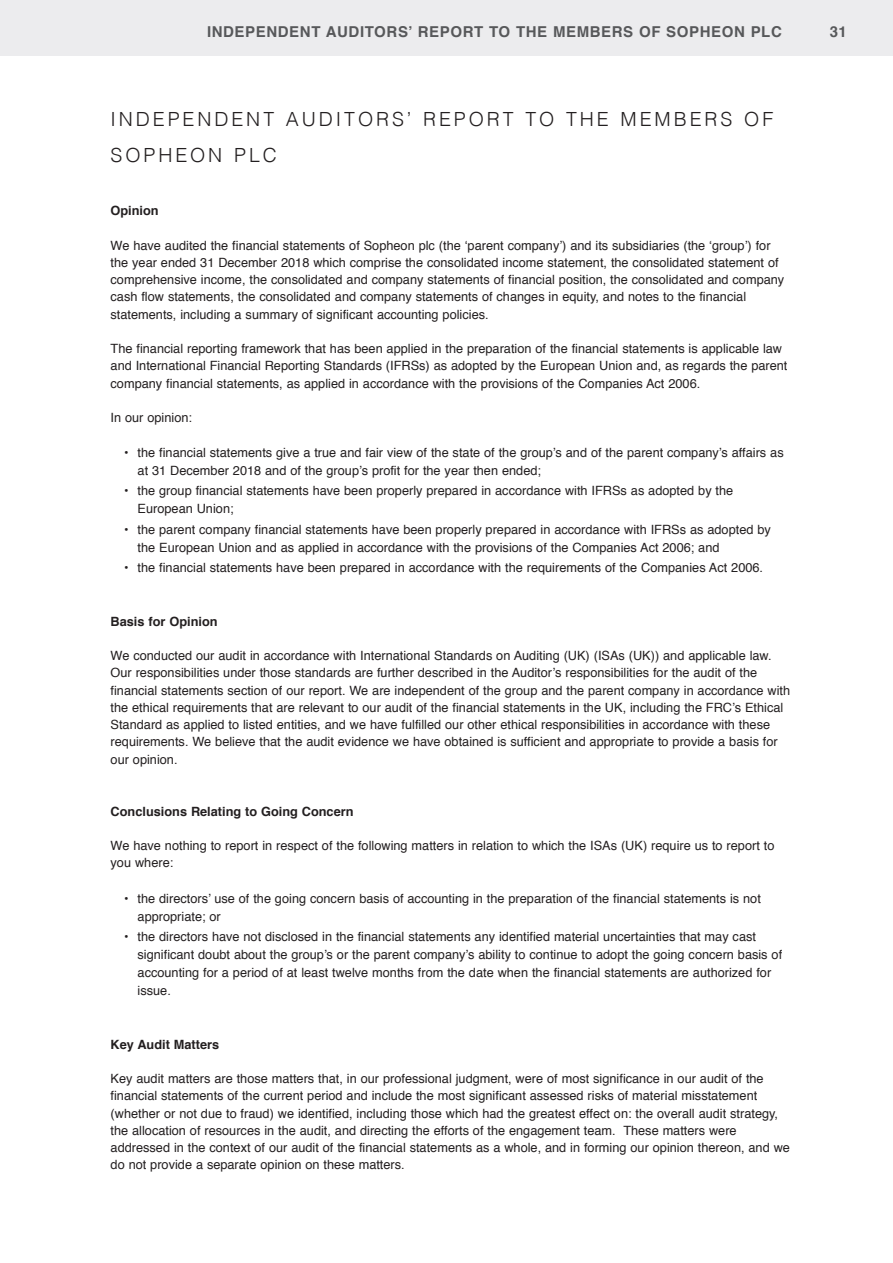
<style>
.page{position:relative;width:893px;height:1263px;background:#fff}
.page>*{position:absolute;margin:0;border:0;box-sizing:border-box;transform-origin:0 0}
.t1{font:300 19.5px/36px "Helvetica";letter-spacing:.15em;color:#231f20}
.t2{font:700 15px "Helvetica";letter-spacing:.04em;color:#57585a}
.indented_bulleted_te{font:12.75px/17.2px "Helvetica";color:#231f20}
.t3{font:700 12.75px "Helvetica";color:#231f20}
</style>
<div class="page">
<div style="left:0;top:0;width:893px;height:56px;background:#ececee"></div>
<p class="t2" style="left:207px;top:19px;width:576px">INDEPENDENT AUDITORS’ REPORT TO THE MEMBERS OF SOPHEON PLC</p>
<p class="t2" style="left:830px;top:19px;width:19px">31</p>
<p class="t1" style="left:111px;top:99px;width:664px">INDEPENDENT AUDITORS’ REPORT TO THE MEMBERS OF<br>SOPHEON PLC</p>
<p class="t3" style="left:111px;top:200px;width:50px">Opinion</p>
<p class="indented_bulleted_te" style="left:111px;top:237px;width:675px">We have audited the financial statements of Sopheon plc (the ‘parent company’) and its subsidiaries (the ‘group’) for the year ended 31 December 2018 which comprise the consolidated income statement, the consolidated statement of comprehensive income, the consolidated and company statements of financial position, the consolidated and company cash flow statements, the consolidated and company statements of changes in equity, and notes to the financial statements, including a summary of significant accounting policies.</p>
<p class="indented_bulleted_te" style="left:111px;top:340px;width:678px">The financial reporting framework that has been applied in the preparation of the financial statements is applicable law and International Financial Reporting Standards (IFRSs) as adopted by the European Union and, as regards the parent company financial statements, as applied in accordance with the provisions of the Companies Act 2006.</p>
<p class="indented_bulleted_te" style="left:111px;top:409px;width:83px">In our opinion:</p>
<p class="indented_bulleted_te" style="left:138px;top:444px;width:648px;line-height:18px;text-indent:-14px">• the financial statements give a true and fair view of the state of the group’s and of the parent company’s affairs as at 31 December 2018 and of the group’s profit for the year then ended;</p>
<p class="indented_bulleted_te" style="left:138px;top:482px;width:597px;line-height:18px;text-indent:-14px">• the group financial statements have been properly prepared in accordance with IFRSs as adopted by the<br>European Union;</p>
<p class="indented_bulleted_te" style="left:138px;top:520px;width:635px;line-height:18px;text-indent:-14px">• the parent company financial statements have been properly prepared in accordance with IFRSs as adopted by the European Union and as applied in accordance with the provisions of the Companies Act 2006; and</p>
<p class="indented_bulleted_te" style="left:124px;top:559px;width:640px">• the financial statements have been prepared in accordance with the requirements of the Companies Act 2006.</p>
<p class="t3" style="left:111px;top:611px;width:108px">Basis for Opinion</p>
<p class="indented_bulleted_te" style="left:111px;top:647px;width:681px">We conducted our audit in accordance with International Standards on Auditing (UK) (ISAs (UK)) and applicable law.<br>Our responsibilities under those standards are further described in the Auditor’s responsibilities for the audit of the financial statements section of our report. We are independent of the group and the parent company in accordance with the ethical requirements that are relevant to our audit of the financial statements in the UK, including the FRC’s Ethical Standard as applied to listed entities, and we have fulfilled our other ethical responsibilities in accordance with these requirements. We believe that the audit evidence we have obtained is sufficient and appropriate to provide a basis for our opinion.</p>
<p class="t3" style="left:111px;top:801px;width:244px">Conclusions Relating to Going Concern</p>
<p class="indented_bulleted_te" style="left:111px;top:837px;width:665px">We have nothing to report in respect of the following matters in relation to which the ISAs (UK) require us to report to you where:</p>
<p class="indented_bulleted_te" style="left:138px;top:889px;width:625px;line-height:18px;text-indent:-14px">• the directors’ use of the going concern basis of accounting in the preparation of the financial statements is not appropriate; or</p>
<p class="indented_bulleted_te" style="left:138px;top:927px;width:646px;line-height:18px;text-indent:-14px">• the directors have not disclosed in the financial statements any identified material uncertainties that may cast significant doubt about the group’s or the parent company’s ability to continue to adopt the going concern basis of accounting for a period of at least twelve months from the date when the financial statements are authorized for issue.</p>
<p class="t3" style="left:111px;top:1034px;width:110px">Key Audit Matters</p>
<p class="indented_bulleted_te" style="left:111px;top:1070px;width:681px">Key audit matters are those matters that, in our professional judgment, were of most significance in our audit of the financial statements of the current period and include the most significant assessed risks of material misstatement (whether or not due to fraud) we identified, including those which had the greatest effect on: the overall audit strategy, the allocation of resources in the audit, and directing the efforts of the engagement team. These matters were addressed in the context of our audit of the financial statements as a whole, and in forming our opinion thereon, and we do not provide a separate opinion on these matters.</p>
</div>
